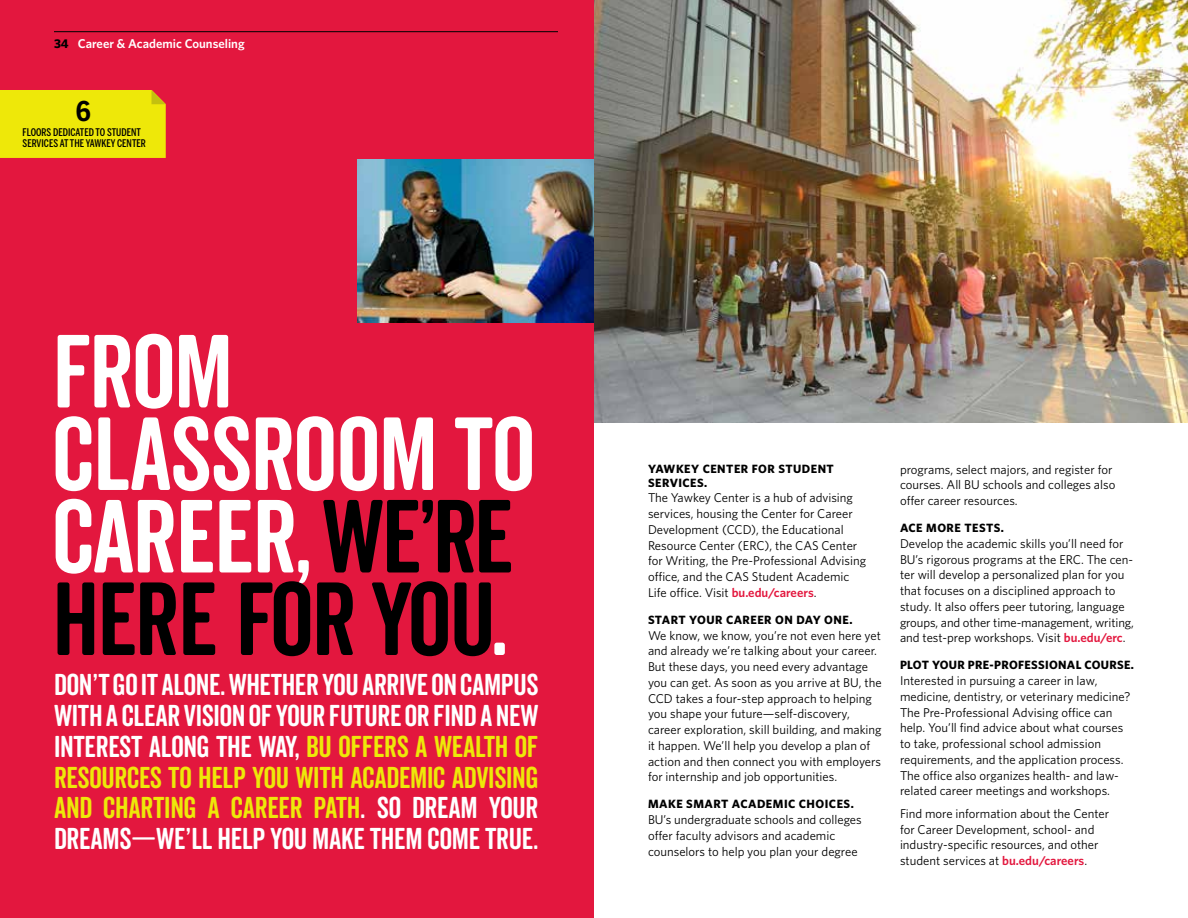
<style>
.page{position:relative;width:1188px;height:918px;background:#fff}
.page>*{position:absolute;margin:0;border:0;box-sizing:border-box;transform-origin:0 0}
.t1{font:100.5px/82.5px "Veneer Clean Soft";letter-spacing:-.01em;color:#fff}
.t2{font:29.25px/30.8px "Veneer Clean Soft";letter-spacing:-.01em;color:#fff;text-align:justify}
.t3{font:700 27px "Benton Sans Condensed";color:#000}
.t4{font:12.75px/15.8px "Whitney";color:#000}
.t5{font:600 12.75px "Whitney";color:#fff}
.t6{font:700 12px/13.5px "Whitney";letter-spacing:.04em;color:#000}
.t7{font:500 10.5px/10.5px "Benton Sans Compressed";letter-spacing:.005em;color:#000}
.s1{font-weight:700;color:#000}
.s2{color:#000}
.s3{color:#eee809}
.s4{font-weight:600;color:#e3173e}
</style>
<div class="page">
<div style="left:0;top:0;width:594px;height:918px;background:#e3173e"></div>
<img style="left:357px;top:159px;width:237px;height:164px">
<hr style="left:54px;top:31px;width:504px;height:1px;background:#000">
<img style="left:594px;top:0;width:594px;height:423px">
<div style="left:0;top:90px;width:166px;height:68px;background:#eee809"></div>
<p class="t5" style="left:54px;top:35px;width:192px"><span class="s1">34</span> Career &amp; Academic Counseling</p>
<h3 class="t3" style="left:76px;top:94px;width:16px">6</h3>
<p class="t7" style="left:22px;top:127px;width:125px">FLOORS DEDICATED TO STUDENT<br>SERVICES AT THE YAWKEY CENTER</p>
<h1 class="t1" style="left:52px;top:329px;width:484px">FROM<br>CLASSROOM TO<br>CAREER, <span class="s2">WE’RE<br>HERE FOR YOU</span>.</h1>
<p class="t2" style="left:54px;top:669px;width:486px">DON’T GO IT ALONE. WHETHER YOU ARRIVE ON CAMPUS WITH A CLEAR VISION OF YOUR FUTURE OR FIND A NEW INTEREST ALONG THE WAY, <span class="s3">BU OFFERS A WEALTH OF RESOURCES TO HELP YOU WITH ACADEMIC ADVISING AND CHARTING A CAREER PATH</span>. SO DREAM YOUR DREAMS—WE’LL HELP YOU MAKE THEM COME TRUE.</p>
<p class="t6" style="left:648px;top:462px;width:187px">YAWKEY CENTER FOR STUDENT<br>SERVICES.</p>
<p class="t4" style="left:648px;top:490px;width:220px">The Yawkey Center is a hub of advising services, housing the Center for Career Development (CCD), the Educational Resource Center (ERC), the CAS Center for Writing, the Pre-Professional Advising office, and the CAS Student Academic Life office. Visit <span class="s4">bu.edu/careers</span>.</p>
<p class="t6" style="left:648px;top:613px;width:206px">START YOUR CAREER ON DAY ONE.</p>
<p class="t4" style="left:648px;top:627px;width:235px">We know, we know, you’re not even here yet and already we’re talking about your career.<br>But these days, you need every advantage you can get. As soon as you arrive at BU, the CCD takes a four-step approach to helping you shape your future—self-discovery, career exploration, skill building, and making it happen. We’ll help you develop a plan of action and then connect you with employers for internship and job opportunities.</p>
<p class="t6" style="left:648px;top:797px;width:207px">MAKE SMART ACADEMIC CHOICES.</p>
<p class="t4" style="left:648px;top:811px;width:215px">BU’s undergraduate schools and colleges offer faculty advisors and academic counselors to help you plan your degree</p>
<p class="t4" style="left:900px;top:461px;width:217px">programs, select majors, and register for courses. All BU schools and colleges also offer career resources.</p>
<p class="t6" style="left:900px;top:521px;width:105px">ACE MORE TESTS.</p>
<p class="t4" style="left:900px;top:535px;width:236px">Develop the academic skills you’ll need for BU’s rigorous programs at the ERC. The cen&shy;ter will develop a personalized plan for you that focuses on a disciplined approach to study. It also offers peer tutoring, language groups, and other time-management, writing, and test-prep workshops. Visit <span class="s4">bu.edu/erc</span>.</p>
<p class="t6" style="left:900px;top:658px;width:236px">PLOT YOUR PRE-PROFESSIONAL COURSE.</p>
<p class="t4" style="left:900px;top:673px;width:232px">Interested in pursuing a career in law, medicine, dentistry, or veterinary medicine?<br>The Pre-Professional Advising office can help. You’ll find advice about what courses to take, professional school admission requirements, and the application process.<br>The office also organizes health- and law&shy;related career meetings and workshops.</p>
<p class="t4" style="left:900px;top:805px;width:211px">Find more information about the Center for Career Development, school- and industry-specific resources, and other student services at <span class="s4">bu.edu/careers</span>.</p>
</div>
